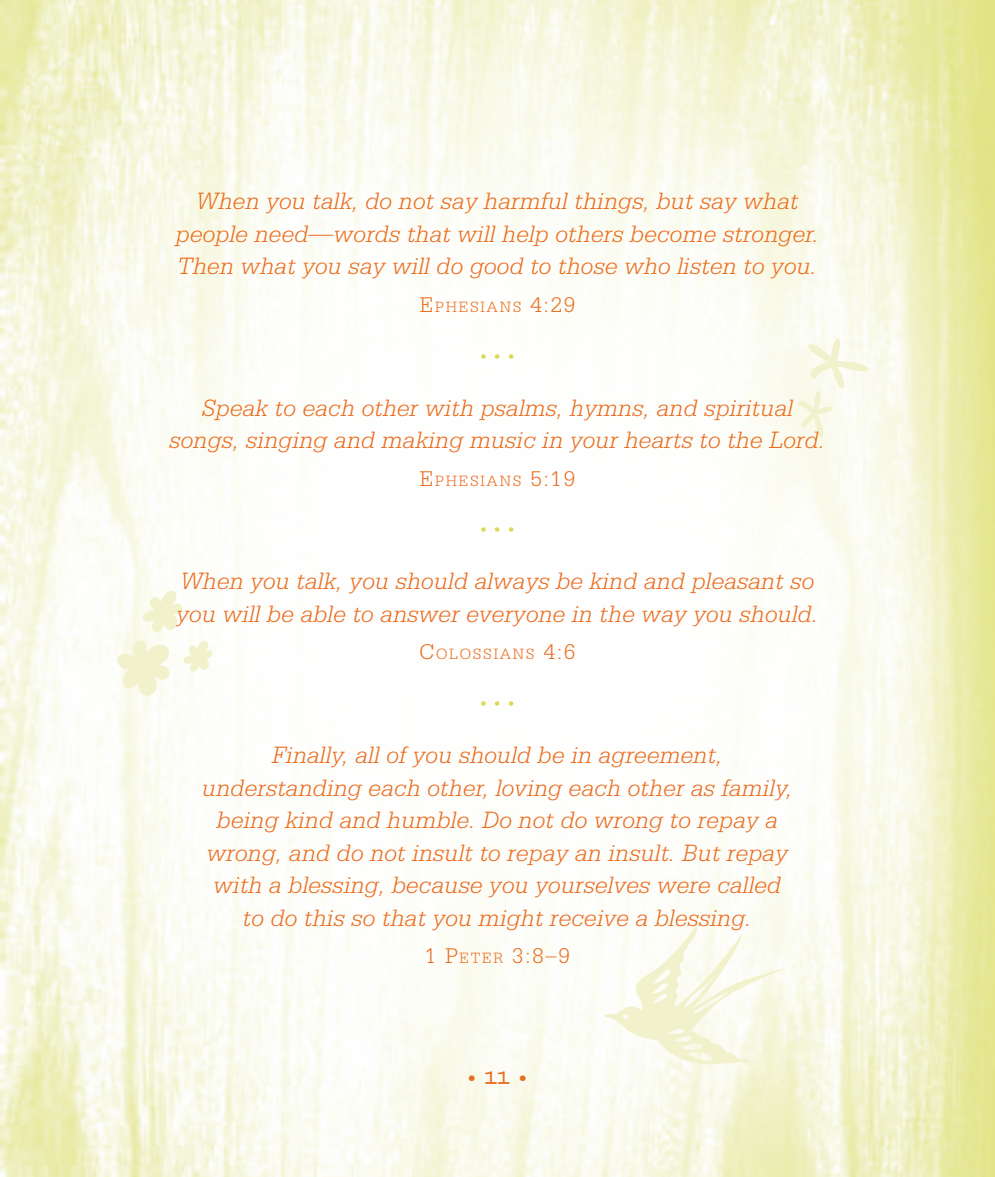
<style>
.page{position:relative;width:995px;height:1177px;background:#fff}
.page>*{position:absolute;margin:0;border:0;box-sizing:border-box;transform-origin:0 0}
.t1{font:italic 300 25px/32.5px "Serifa Std";letter-spacing:.01em;color:#ea6d1f;text-align:center}
.t2{font:300 22.5px "Serifa Std";color:#ea6d1f}
.t3{font:300 17.5px "Serifa Std";color:#ea6d1f}
.t4{font:300 15.75px "Serifa Std";letter-spacing:.105em;color:#ea6d1f}
.t5{font:300 13.75px "Serifa Std";color:#d9da55}
.s1{font-size:22.5px}
.s2{font-size:15.75px}
.s3{font-family:"Archive Antique Extended";font-weight:400}
</style>
<div class="page">
<img style="left:0;top:0;width:906px;height:1177px">
<svg style="left:906px;top:0;width:88px;height:1177px;background:#ebecaf"></svg>
<svg style="left:116px;top:639px;width:55px;height:58px"></svg>
<svg style="left:142px;top:590px;width:41px;height:43px"></svg>
<svg style="left:183px;top:640px;width:30px;height:32px"></svg>
<svg style="left:603px;top:925px;width:180px;height:143px"></svg>
<svg style="left:797px;top:338px;width:71px;height:100px"></svg>
<svg style="left:0;top:1171px;width:3px;height:6px"></svg>
<svg style="left:991px;top:0;width:4px;height:3px"></svg>
<svg style="left:991px;top:1171px;width:4px;height:6px"></svg>
<p class="t1" style="left:176px;top:185px;width:644px">When you talk, do not say harmful things, but say what people need—words that will help others become stronger.<br>Then what you say will do good to those who listen to you.</p>
<p class="t4" style="left:419px;top:298px;width:157px"><span class="s1">E</span>PHESIANS <span class="s1">4:29</span></p>
<p class="t5" style="left:480px;top:348px;width:36px">•••</p>
<p class="t1" style="left:169px;top:391px;width:657px">Speak to each other with psalms, hymns, and spiritual songs, singing and making music in your hearts to the Lord.</p>
<p class="t4" style="left:419px;top:472px;width:157px"><span class="s1">E</span>PHESIANS <span class="s1">5:19</span></p>
<p class="t5" style="left:480px;top:522px;width:36px">•••</p>
<p class="t1" style="left:176px;top:565px;width:643px;text-align:left">When you talk, you should always be kind and pleasant so you will be able to answer everyone in the way you should.</p>
<p class="t4" style="left:419px;top:645px;width:157px"><span class="s1">C</span>OLOSSIANS <span class="s1">4:6</span></p>
<p class="t5" style="left:480px;top:696px;width:36px">•••</p>
<p class="t1" style="left:202px;top:739px;width:591px">Finally, all of you should be in agreement, understanding each other, loving each other as family, being kind and humble. Do not do wrong to repay a wrong, and do not insult to repay an insult. But repay with a blessing, because you yourselves were called to do this so that you might receive a blessing.</p>
<p class="t2" style="left:425px;top:943px;width:146px">1 P<span class="s2">ETER</span> 3:8–9</p>
<p class="t3" style="left:467px;top:1068px;width:61px">• <span class="s3">11</span> •</p>
</div>
